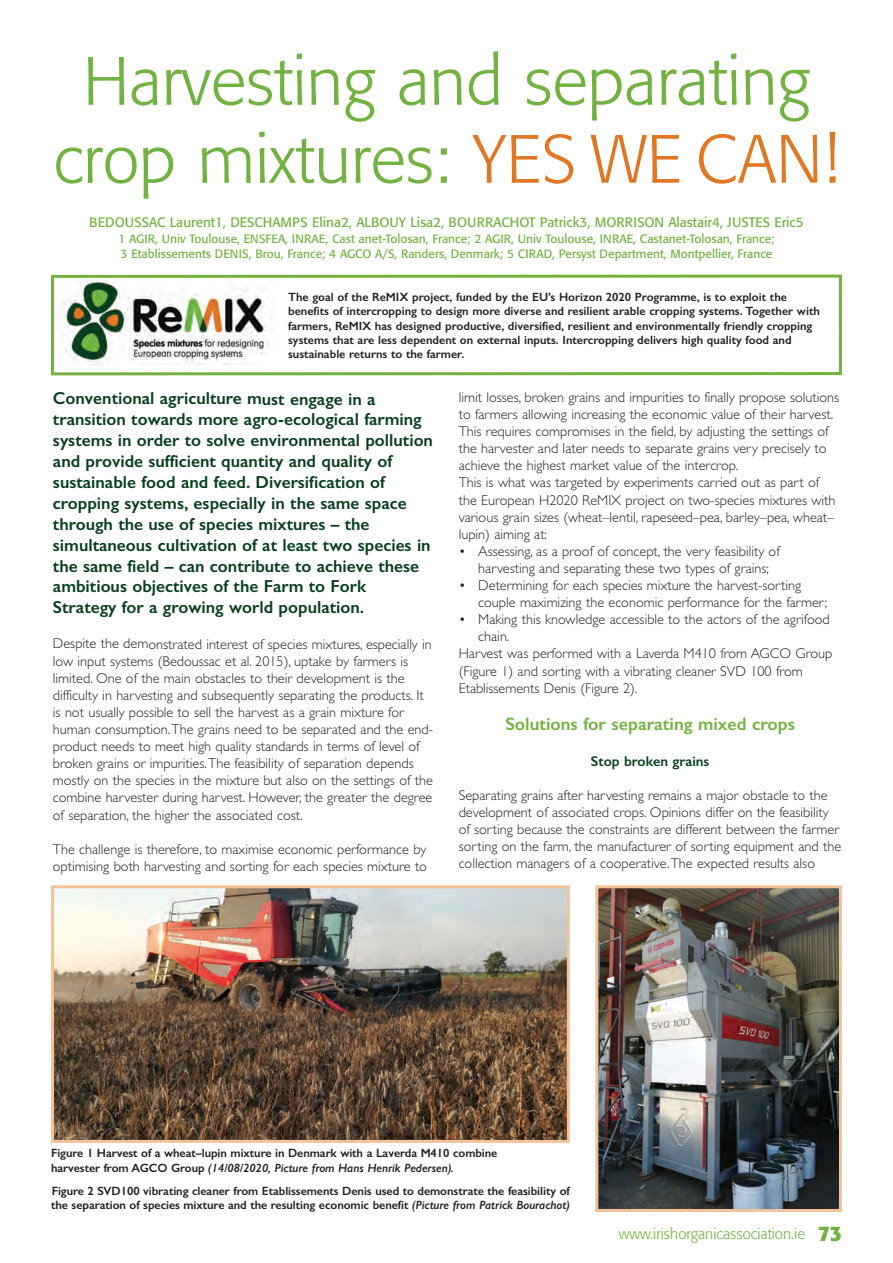
<style>
.page{position:relative;width:893px;height:1263px;background:#fff}
.page>*{position:absolute;margin:0;border:0;box-sizing:border-box;transform-origin:0 0}
.t1{font:300 67.5px/78px "Formata";color:#72b242;text-align:center}
.t2{font:600 18px "Gill Sans";color:#72b242}
.t3{font:600 17.4px/20.9px "Gill Sans";color:#073f1e}
.t4{font:300 15px "Formata";color:#72b242}
.t5{font:300 14.25px/17.1px "Gill Sans";color:#231f20}
.t6{font:600 14.25px "Gill Sans";color:#073f1e}
.t7{font:13.5px "Formata";color:#72b242}
.t8{font:600 12px/14.4px "Gill Sans";color:#231f20}
.t9{font:12px/15px "Formata";color:#72b242}
.s1{color:#df7725}
.s2{font-style:italic}
.s3{font-weight:700;font-size:21px}
</style>
<div class="page">
<img style="left:62px;top:279px;width:208px;height:86px">
<div style="left:51px;top:275px;width:791px;height:100px;border:3px solid #72b242"></div>
<img style="left:55px;top:889px;width:511px;height:250px">
<div style="left:51px;top:885px;width:519px;height:258px;border:3px solid #f2c39b"></div>
<img style="left:599px;top:889px;width:239px;height:319px">
<div style="left:595px;top:885px;width:247px;height:327px;border:3px solid #f2c39b"></div>
<h1 class="t1" style="left:53px;top:47px;width:787px">Harvesting and separating crop mixtures: <span class="s1">YES WE CAN!</span></h1>
<p class="t7" style="left:89px;top:216px;width:716px">BEDOUSSAC Laurent1, DESCHAMPS Elina2, ALBOUY Lisa2, BOURRACHOT Patrick3, MORRISON Alastair4, JUSTES Eric5</p>
<p class="t9" style="left:118px;top:232px;width:658px">1 AGIR, Univ Toulouse, ENSFEA, INRAE, Cast anet-Tolosan, France; 2 AGIR, Univ Toulouse, INRAE, Castanet-Tolosan, France;<br>3 Etablissements DENIS, Brou, France; 4 AGCO A/S, Randers, Denmark; 5 CIRAD, Persyst Department, Montpellier, France</p>
<p class="t8" style="left:288px;top:289px;width:533px">The goal of the reMiX project, funded by the eU’s Horizon 2020 Programme, is to exploit the benefits of intercropping to design more diverse and resilient arable cropping systems. Together with farmers, reMiX has designed productive, diversified, resilient and environmentally friendly cropping systems that are less dependent on external inputs. intercropping delivers high quality food and sustainable returns to the farmer.</p>
<p class="t3" style="left:53px;top:388px;width:382px">conventional agriculture must engage in a transition towards more agro-ecological farming systems in order to solve environmental pollution and provide sufficient quantity and quality of sustainable food and feed. Diversification of cropping systems, especially in the same space through the use of species mixtures – the simultaneous cultivation of at least two species in the same field – can contribute to achieve these ambitious objectives of the Farm to Fork strategy for a growing world population.</p>
<p class="t5" style="left:53px;top:635px;width:382px">Despite the demonstrated interest of species mixtures, especially in low input systems (Bedoussac et al. 2015), uptake by farmers is limited. One of the main obstacles to their development is the difficulty in harvesting and subsequently separating the products. It is not usually possible to sell the harvest as a grain mixture for human consumption. The grains need to be separated and the end&shy;product needs to meet high quality standards in terms of level of broken grains or impurities. The feasibility of separation depends mostly on the species in the mixture but also on the settings of the combine harvester during harvest. However, the greater the degree of separation, the higher the associated cost.</p>
<p class="t5" style="left:53px;top:840px;width:376px">The challenge is therefore, to maximise economic performance by optimising both harvesting and sorting for each species mixture to</p>
<p class="t5" style="left:459px;top:388px;width:382px">limit losses, broken grains and impurities to finally propose solutions to farmers allowing increasing the economic value of their harvest.<br>This requires compromises in the field, by adjusting the settings of the harvester and later needs to separate grains very precisely to achieve the highest market value of the intercrop.<br>This is what was targeted by experiments carried out as part of the European H2020 ReMIX project on two-species mixtures with various grain sizes (wheat–lentil, rapeseed–pea, barley–pea, wheat– lupin) aiming at:</p>
<p class="t5" style="left:478px;top:542px;width:303px;text-indent:-20px">• Assessing, as a proof of concept, the very feasibility of harvesting and separating these two types of grains;</p>
<p class="t5" style="left:478px;top:576px;width:350px;text-indent:-20px">• Determining for each species mixture the harvest-sorting couple maximizing the economic performance for the farmer;</p>
<p class="t5" style="left:459px;top:611px;width:373px">• Making this knowledge accessible to the actors of the agrifood</p>
<p class="t5" style="left:478px;top:628px;width:33px">chain.</p>
<p class="t5" style="left:459px;top:645px;width:375px">Harvest was performed with a Laverda M410 from AGCO Group</p>
<p class="t5" style="left:459px;top:662px;width:346px">(Figure 1) and sorting with a vibrating cleaner SVD 100 from</p>
<p class="t5" style="left:459px;top:679px;width:180px">Etablissements Denis (Figure 2).</p>
<p class="t2" style="left:505px;top:713px;width:291px">Solutions for separating mixed crops</p>
<p class="t6" style="left:591px;top:753px;width:120px">Stop broken grains</p>
<p class="t5" style="left:459px;top:786px;width:384px">Separating grains after harvesting remains a major obstacle to the development of associated crops. Opinions differ on the feasibility of sorting because the constraints are different between the farmer sorting on the farm, the manufacturer of sorting equipment and the collection managers of a cooperative. The expected results also</p>
<p class="t8" style="left:51px;top:1146px;width:448px">Figure 1 Harvest of a wheat–lupin mixture in Denmark with a Laverda M410 combine harvester from agcO group <span class="s2">(14/08/2020, Picture from Hans Henrik Pedersen).</span></p>
<p class="t8" style="left:51px;top:1183px;width:520px">Figure 2 sVD100 vibrating cleaner from etablissements Denis used to demonstrate the feasibility of the separation of species mixture and the resulting economic benefit <span class="s2">(Picture from Patrick Bourachot)</span></p>
<p class="t4" style="left:619px;top:1228px;width:224px">www.irishorganicassociation.ie <span class="s3">73</span></p>
</div>
